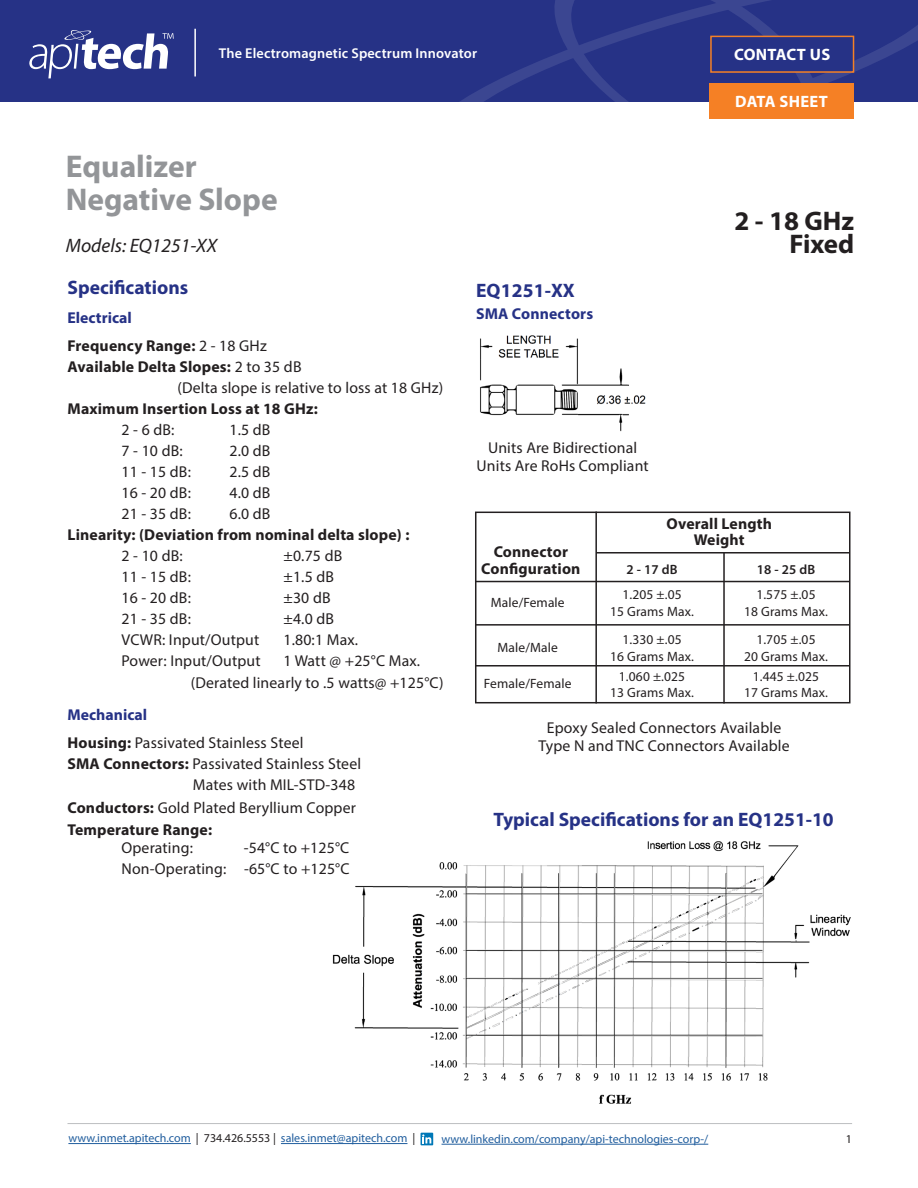
<style>
.page{position:relative;width:918px;height:1188px;background:#fff}
.page>*{position:absolute;margin:0;border:0;box-sizing:border-box;transform-origin:0 0}
.t1{font:700 31.5px/33px "Myriad Pro";color:#939598}
.t2{font:700 27px/22.5px "Myriad Pro";color:#231f20;text-align:right}
.t3{font:700 19.5px "Myriad Pro";color:#263286}
.t4{font:italic 19.5px "Myriad Pro";color:#231f20}
.t5{font:700 16.5px "Myriad Pro";letter-spacing:.02em;color:#fff}
.t6{font:15.75px/21px "Myriad Pro";letter-spacing:.01em;color:#231f20}
.t7{font:700 15.75px/16.5px "Myriad Pro";letter-spacing:.01em;color:#231f20;text-align:center}
.t8{font:700 15.75px "Myriad Pro";letter-spacing:.005em;color:#263286}
.t9{font:600 14.25px "Myriad Pro";letter-spacing:.01em;color:#fff}
.t10{font:13.5px/16.5px "Myriad Pro";letter-spacing:.01em;color:#231f20;text-align:center}
.t11{font:600 13.5px "Myriad Pro";letter-spacing:.01em;color:#231f20}
.t12{font:12px "Myriad Pro";color:#215e9e}
.t13{font:12px "Myriad Pro";color:#231f20}
.s1{font-weight:400}
.s2{font-weight:700}
.s3{color:#231f20}
</style>
<div class="page">
<div style="left:0;top:0;width:918px;height:102px;background:#263286"></div>
<svg style="left:460px;top:25px;width:458px;height:77px"></svg>
<svg style="left:539px;top:0;width:301px;height:119px"></svg>
<hr style="left:194px;top:29px;width:2px;height:47px;background:#fff">
<div style="left:710px;top:83px;width:144px;height:36px;background:#f58025"></div>
<svg style="left:29px;top:30px;width:145px;height:48px"></svg>
<div style="left:710px;top:36px;width:144px;height:37px;background:#263286;border:2px solid #f58025"></div>
<hr style="left:68px;top:1123px;width:784px;height:1px;background:#bcbec0">
<img style="left:332px;top:841px;width:519px;height:263px">
<div style="left:475px;top:512px;width:375px;height:191px;border:2px solid #231f20"></div>
<hr style="left:595px;top:512px;width:2px;height:191px;background:#231f20">
<hr style="left:723px;top:553px;width:2px;height:150px;background:#231f20">
<hr style="left:596px;top:552px;width:254px;height:2px;background:#231f20">
<hr style="left:475px;top:581px;width:374px;height:1px;background:#231f20">
<hr style="left:475px;top:624px;width:374px;height:2px;background:#231f20">
<hr style="left:475px;top:665px;width:374px;height:2px;background:#231f20">
<hr style="left:68px;top:1143px;width:123px;height:1px;background:#215e9e">
<hr style="left:281px;top:1143px;width:126px;height:1px;background:#215e9e">
<hr style="left:442px;top:1144px;width:266px;height:1px;background:#215e9e">
<img style="left:480px;top:335px;width:166px;height:97px">
<svg style="left:421px;top:1133px;width:12px;height:12px"></svg>
<svg style="left:422px;top:1134px;width:9px;height:9px"></svg>
<p class="t9" style="left:219px;top:44px;width:260px">The Electromagnetic Spectrum Innovator</p>
<h1 class="t1" style="left:66px;top:149px;width:213px">Equalizer<br>Negative Slope</h1>
<p class="t4" style="left:66px;top:234px;width:152px">Models: EQ1251-XX</p>
<p class="t5" style="left:734px;top:44px;width:98px">CONTACT US</p>
<p class="t5" style="left:735px;top:91px;width:94px">DATA SHEET</p>
<h2 class="t2" style="left:735px;top:209px;width:121px">2 - 18 GHz<br>Fixed</h2>
<h3 class="t3" style="left:68px;top:274px;width:122px">Specifcations</h3>
<h3 class="t3" style="left:476px;top:277px;width:100px">EQ1251-XX</h3>
<h5 class="t8" style="left:68px;top:307px;width:66px">Electrical</h5>
<h3 class="t8" style="left:476px;top:303px;width:119px">SMA Connectors</h3>
<p class="t7" style="left:68px;top:336px;width:201px">Frequency Range: <span class="s1">2 - 18 GHz</span></p>
<p class="t7" style="left:68px;top:357px;width:236px">Available Delta Slopes: <span class="s1">2 to 35 dB</span></p>
<p class="t6" style="left:177px;top:377px;width:267px">(Delta slope is relative to loss at 18 GHz)</p>
<h5 class="t7" style="left:68px;top:399px;width:252px">Maximum Insertion Loss at 18 GHz:</h5>
<p class="t6" style="left:122px;top:419px;width:54px">2 - 6 dB:</p>
<p class="t6" style="left:230px;top:419px;width:42px">1.5 dB</p>
<p class="t6" style="left:122px;top:439px;width:63px">7 - 10 dB:</p>
<p class="t6" style="left:229px;top:439px;width:42px">2.0 dB</p>
<p class="t6" style="left:488px;top:437px;width:151px">Units Are Bidirectional</p>
<p class="t6" style="left:122px;top:461px;width:71px">11 - 15 dB:</p>
<p class="t6" style="left:229px;top:461px;width:42px">2.5 dB</p>
<p class="t6" style="left:477px;top:455px;width:174px">Units Are RoHs Compliant</p>
<p class="t6" style="left:122px;top:482px;width:71px">16 - 20 dB:</p>
<p class="t6" style="left:229px;top:482px;width:42px">4.0 dB</p>
<p class="t6" style="left:122px;top:502px;width:71px">21 - 35 dB:</p>
<p class="t6" style="left:230px;top:502px;width:42px">6.0 dB</p>
<p class="t7" style="left:67px;top:525px;width:343px">Linearity: (Deviation from nominal delta slope) :</p>
<p class="t6" style="left:122px;top:545px;width:63px">2 - 10 dB:</p>
<p class="t6" style="left:284px;top:545px;width:60px">±0.75 dB</p>
<p class="t6" style="left:122px;top:565px;width:71px">11 - 15 dB:</p>
<p class="t6" style="left:284px;top:565px;width:52px">±1.5 dB</p>
<p class="t6" style="left:122px;top:586px;width:71px">16 - 20 dB:</p>
<p class="t6" style="left:284px;top:586px;width:49px">±30 dB</p>
<p class="t6" style="left:122px;top:607px;width:71px">21 - 35 dB:</p>
<p class="t6" style="left:284px;top:607px;width:52px">±4.0 dB</p>
<p class="t6" style="left:122px;top:628px;width:139px">VCWR: Input/Output</p>
<p class="t6" style="left:284px;top:628px;width:76px">1.80:1 Max.</p>
<p class="t6" style="left:122px;top:649px;width:141px">Power: Input/Output</p>
<p class="t6" style="left:284px;top:649px;width:138px">1 Watt @ +25°C Max.</p>
<p class="t6" style="left:191px;top:672px;width:254px">(Derated linearly to .5 watts@ +125°C)</p>
<p class="t7" style="left:666px;top:515px;width:107px">Overall Length<br>Weight</p>
<p class="t11" style="left:627px;top:561px;width:53px">2 - 17 dB</p>
<p class="t11" style="left:757px;top:561px;width:60px">18 - 25 dB</p>
<p class="t7" style="left:481px;top:543px;width:101px">Connector<br>Confguration</p>
<p class="t10" style="left:491px;top:594px;width:76px">Male/Female</p>
<p class="t10" style="left:610px;top:586px;width:85px">1.205 ±.05<br>15 Grams Max.</p>
<p class="t10" style="left:744px;top:586px;width:85px">1.575 ±.05<br>18 Grams Max.</p>
<p class="t10" style="left:498px;top:639px;width:62px">Male/Male</p>
<p class="t10" style="left:610px;top:631px;width:85px">1.330 ±.05<br>16 Grams Max.</p>
<p class="t10" style="left:744px;top:631px;width:85px">1.705 ±.05<br>20 Grams Max.</p>
<p class="t10" style="left:484px;top:675px;width:89px">Female/Female</p>
<p class="t10" style="left:610px;top:668px;width:85px">1.060 ±.025<br>13 Grams Max.</p>
<p class="t10" style="left:744px;top:668px;width:85px">1.445 ±.025<br>17 Grams Max.</p>
<h5 class="t8" style="left:68px;top:705px;width:81px">Mechanical</h5>
<p class="t6" style="left:68px;top:732px;width:295px"><span class="s2">Housing:</span> Passivated Stainless Steel<br><span class="s2">SMA Connectors:</span> Passivated Stainless Steel</p>
<p class="t6" style="left:68px;top:773px;width:290px;line-height:22.5px;text-align:justify;text-indent:125px">Mates with MIL-STD-348<br><span class="s2">Conductors:</span> Gold Plated Beryllium Copper <span class="s2">Temperature Range:</span></p>
<p class="t6" style="left:122px;top:837px;width:73px">Operating:</p>
<p class="t6" style="left:122px;top:837px;width:230px;text-align:right">-54°C to +125°C<br>Non-Operating: -65°C to +125°C</p>
<p class="t6" style="left:539px;top:719px;width:253px;line-height:18px;text-align:center">Epoxy Sealed Connectors Available<br>Type N and TNC Connectors Available</p>
<h3 class="t3" style="left:493px;top:806px;width:342px">Typical Specifcations for an EQ1251-10</h3>
<p class="t12" style="left:68px;top:1131px;width:349px">www.inmet.apitech.com <span class="s3">| 734.426.5553 |</span> sales.inmet@apitech.com <span class="s3">|</span></p>
<p class="t12" style="left:442px;top:1132px;width:268px">www.linkedin.com/company/api-technologies-corp-/</p>
<p class="t13" style="left:846px;top:1132px;width:8px">1</p>
</div>
